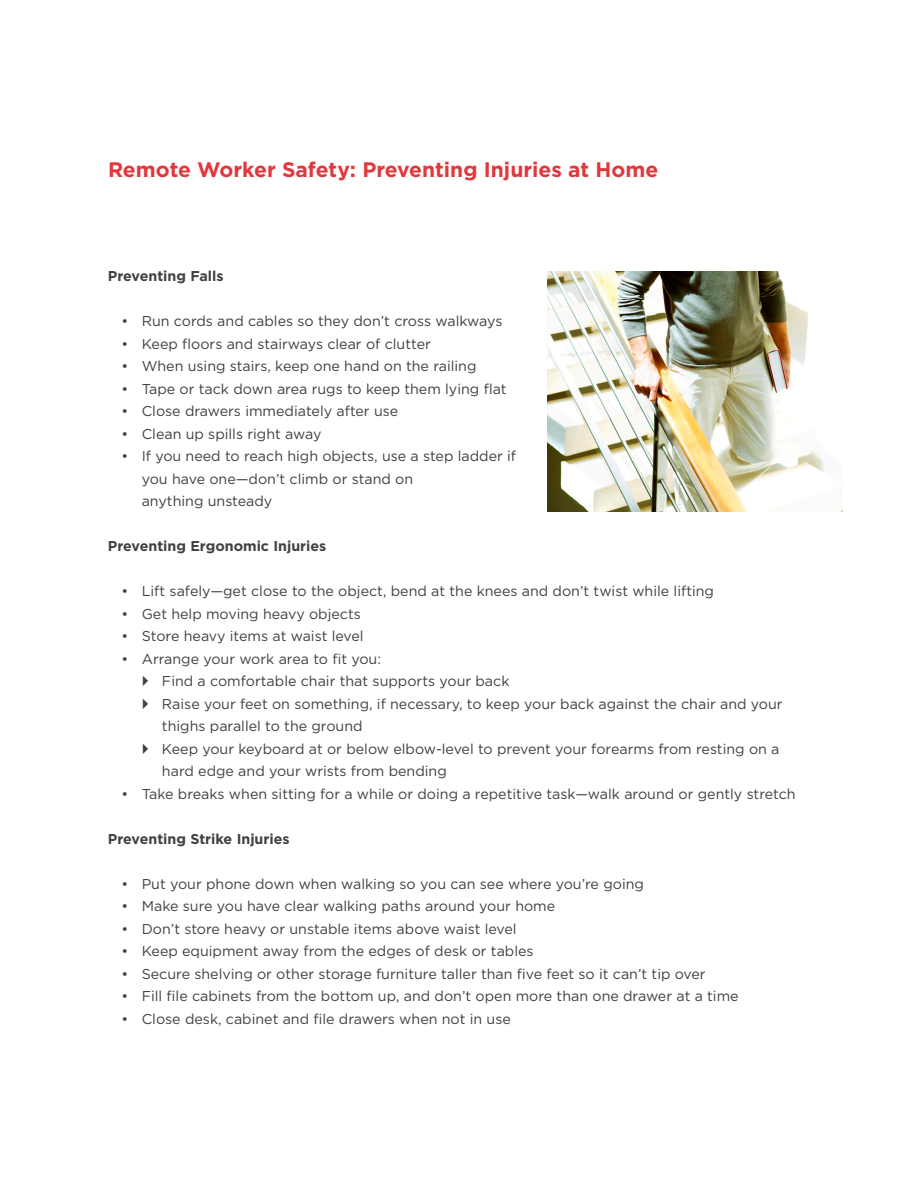
<style>
.page{position:relative;width:918px;height:1188px;background:#fff}
.page>*{position:absolute;margin:0;border:0;box-sizing:border-box;transform-origin:0 0}
.t1{font:700 21px "Gotham Pro";color:#e1373d}
.t2{font:14.25px/22.5px "Gotham Pro";color:#414042}
.t3{font:14.25px/22.5px "Gotham Pro";color:#404042}
.t4{font:700 14.25px "Gotham Pro";color:#414042}
</style>
<div class="page">
<img style="left:548px;top:271px;width:294px;height:241px">
<p class="t1" style="left:108px;top:158px;width:552px">Remote Worker Safety: Preventing Injuries at Home</p>
<p class="t4" style="left:108px;top:268px;width:117px">Preventing Falls</p>
<p class="t3" style="left:121px;top:310px;width:382px">• Run cords and cables so they don’t cross walkways</p>
<p class="t3" style="left:121px;top:333px;width:311px">• Keep floors and stairways clear of clutter</p>
<p class="t3" style="left:121px;top:355px;width:357px">• When using stairs, keep one hand on the railing</p>
<p class="t3" style="left:121px;top:378px;width:387px">• Tape or tack down area rugs to keep them lying flat</p>
<p class="t3" style="left:121px;top:400px;width:278px">• Close drawers immediately after use</p>
<p class="t3" style="left:121px;top:423px;width:202px">• Clean up spills right away</p>
<p class="t3" style="left:142px;top:445px;width:376px;text-indent:-20px">• If you need to reach high objects, use a step ladder if you have one—don’t climb or stand on<br>anything unsteady</p>
<p class="t4" style="left:108px;top:538px;width:220px">Preventing Ergonomic Injuries</p>
<p class="t2" style="left:121px;top:580px;width:594px">• Lift safely—get close to the object, bend at the knees and don’t twist while lifting</p>
<p class="t2" style="left:121px;top:603px;width:241px">• Get help moving heavy objects</p>
<p class="t2" style="left:121px;top:625px;width:244px">• Store heavy items at waist level</p>
<p class="t2" style="left:121px;top:648px;width:261px">• Arrange your work area to fit you:</p>
<p class="t2" style="left:162px;top:670px;width:349px">Find a comfortable chair that supports your back</p>
<p class="t2" style="left:162px;top:693px;width:622px">Raise your feet on something, if necessary, to keep your back against the chair and your thighs parallel to the ground</p>
<p class="t2" style="left:162px;top:738px;width:619px">Keep your keyboard at or below elbow-level to prevent your forearms from resting on a hard edge and your wrists from bending</p>
<p class="t2" style="left:121px;top:783px;width:676px">• Take breaks when sitting for a while or doing a repetitive task—walk around or gently stretch</p>
<p class="t4" style="left:108px;top:831px;width:183px">Preventing Strike Injuries</p>
<p class="t2" style="left:121px;top:873px;width:524px">• Put your phone down when walking so you can see where you’re going</p>
<p class="t2" style="left:121px;top:895px;width:435px">• Make sure you have clear walking paths around your home</p>
<p class="t2" style="left:121px;top:918px;width:397px">• Don’t store heavy or unstable items above waist level</p>
<p class="t2" style="left:121px;top:940px;width:414px">• Keep equipment away from the edges of desk or tables</p>
<p class="t2" style="left:121px;top:963px;width:586px">• Secure shelving or other storage furniture taller than five feet so it can’t tip over</p>
<p class="t2" style="left:121px;top:985px;width:619px">• Fill file cabinets from the bottom up, and don’t open more than one drawer at a time</p>
<p class="t2" style="left:121px;top:1008px;width:391px">• Close desk, cabinet and file drawers when not in use</p>
</div>
